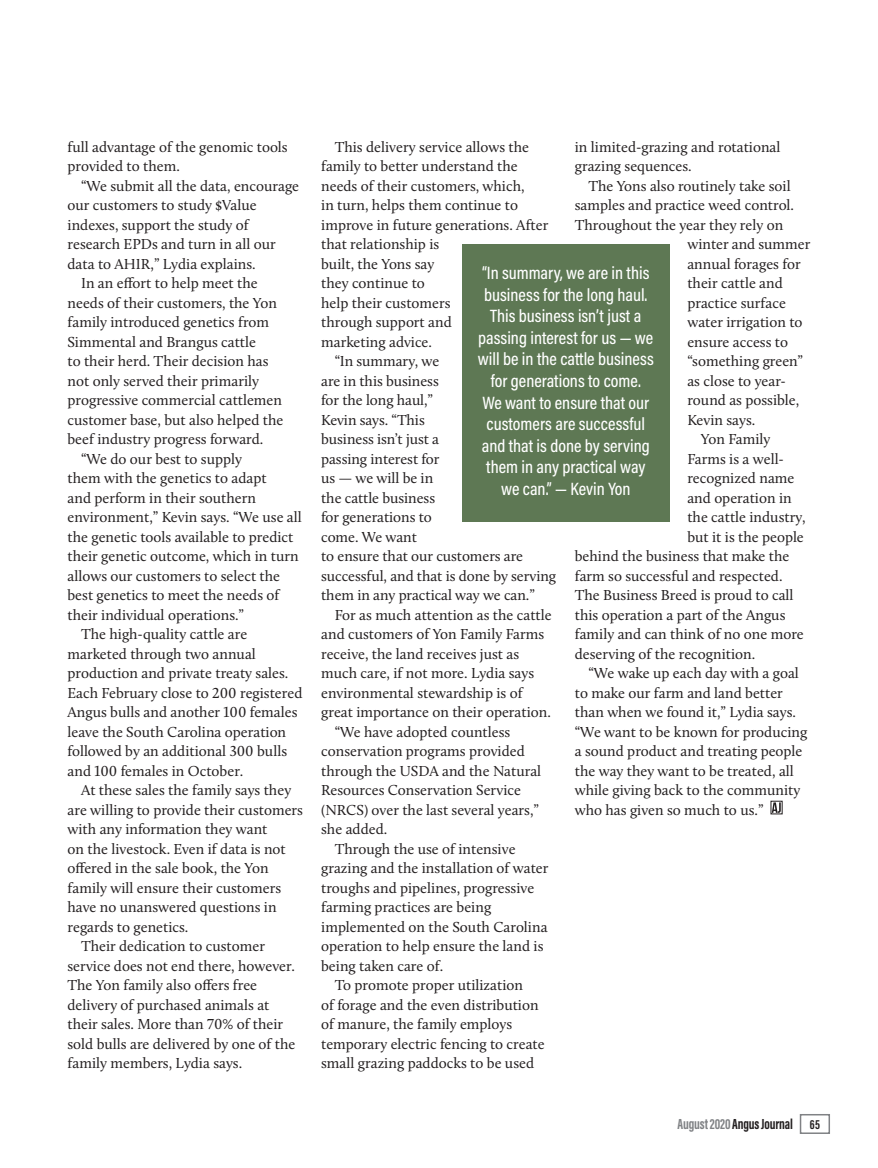
<style>
.page{position:relative;width:878px;height:1168px;background:#fff}
.page>*{position:absolute;margin:0;border:0;box-sizing:border-box;transform-origin:0 0}
.pull_quote_white{font:500 18px/21.6px "Acumin Pro Cond";color:#fff;text-align:center}
.Body_Text{font:15px/19.5px "Calluna";color:#231f20}
.t1{font:700 15px "Acumin Pro Extra Cond";letter-spacing:-.01em;color:#231f20}
.s1{color:#808285}
.s2{font-size:13.5px}
</style>
<div class="page">
<div style="left:770px;top:801px;width:12px;height:13px;border:1px solid #231f20"></div>
<svg style="left:771px;top:802px;width:9px;height:11px"></svg>
<div style="left:462px;top:245px;width:207px;height:277px;background:#5e7854"></div>
<div style="left:799px;top:1114px;width:31px;height:20px;border:2px solid #808285"></div>
<p class="Body_Text" style="left:68px;top:137px;width:222px">full advantage of the genomic tools provided to them.</p>
<p class="Body_Text" style="left:68px;top:176px;width:233px;text-indent:14px">“We submit all the data, encourage our customers to study $Value indexes, support the study of research EPDs and turn in all our data to AHIR,” Lydia explains.</p>
<p class="Body_Text" style="left:68px;top:273px;width:217px;text-indent:14px">In an effort to help meet the needs of their customers, the Yon family introduced genetics from<br>Simmental and Brangus cattle<br>to their herd. Their decision has not only served their primarily progressive commercial cattlemen customer base, but also helped the beef industry progress forward.</p>
<p class="Body_Text" style="left:68px;top:449px;width:236px;text-indent:14px">“We do our best to supply<br>them with the genetics to adapt<br>and perform in their southern environment,” Kevin says. “We use all the genetic tools available to predict their genetic outcome, which in turn allows our customers to select the best genetics to meet the needs of their individual operations.”</p>
<p class="Body_Text" style="left:68px;top:624px;width:236px;text-indent:14px">The high-quality cattle are marketed through two annual production and private treaty sales.<br>Each February close to 200 registered Angus bulls and another 100 females leave the South Carolina operation followed by an additional 300 bulls and 100 females in October.</p>
<p class="Body_Text" style="left:68px;top:780px;width:237px;text-indent:14px">At these sales the family says they are willing to provide their customers with any information they want<br>on the livestock. Even if data is not offered in the sale book, the Yon family will ensure their customers have no unanswered questions in regards to genetics.</p>
<p class="Body_Text" style="left:68px;top:936px;width:229px;text-indent:14px">Their dedication to customer service does not end there, however.<br>The Yon family also offers free delivery of purchased animals at their sales. More than 70% of their sold bulls are delivered by one of the family members, Lydia says.</p>
<p class="Body_Text" style="left:321px;top:137px;width:229px;text-indent:14px">This delivery service allows the family to better understand the needs of their customers, which,<br>in turn, helps them continue to improve in future generations. After that relationship is<br>built, the Yons say<br>they continue to<br>help their customers<br>through support and<br>marketing advice.</p>
<p class="Body_Text" style="left:321px;top:351px;width:236px;text-indent:14px">“In summary, we<br>are in this business<br>for the long haul,”<br>Kevin says. “This<br>business isn’t just a<br>passing interest for<br>us — we will be in<br>the cattle business<br>for generations to<br>come. We want<br>to ensure that our customers are successful, and that is done by serving them in any practical way we can.”</p>
<p class="Body_Text" style="left:321px;top:605px;width:232px;text-indent:14px">For as much attention as the cattle and customers of Yon Family Farms receive, the land receives just as much care, if not more. Lydia says environmental stewardship is of great importance on their operation.</p>
<p class="Body_Text" style="left:321px;top:722px;width:221px;text-indent:14px">“We have adopted countless conservation programs provided through the USDA and the Natural<br>Resources Conservation Service (NRCS) over the last several years,” she added.</p>
<p class="Body_Text" style="left:321px;top:839px;width:229px;text-indent:14px">Through the use of intensive grazing and the installation of water troughs and pipelines, progressive farming practices are being implemented on the South Carolina operation to help ensure the land is being taken care of.</p>
<p class="Body_Text" style="left:321px;top:975px;width:225px;text-indent:14px">To promote proper utilization<br>of forage and the even distribution of manure, the family employs temporary electric fencing to create small grazing paddocks to be used</p>
<p class="Body_Text" style="left:574px;top:137px;width:207px">in limited-grazing and rotational grazing sequences.</p>
<p class="Body_Text" style="left:588px;top:176px;width:204px">The Yons also routinely take soil</p>
<p class="Body_Text" style="left:574px;top:195px;width:221px">samples and practice weed control.</p>
<p class="Body_Text" style="left:574px;top:215px;width:210px">Throughout the year they rely on</p>
<p class="Body_Text" style="left:687px;top:234px;width:124px">winter and summer</p>
<p class="Body_Text" style="left:687px;top:254px;width:115px">annual forages for</p>
<p class="Body_Text" style="left:687px;top:273px;width:97px">their cattle and</p>
<p class="Body_Text" style="left:687px;top:293px;width:100px">practice surface</p>
<p class="Body_Text" style="left:687px;top:312px;width:117px">water irrigation to</p>
<p class="Body_Text" style="left:687px;top:332px;width:102px">ensure access to</p>
<p class="Body_Text" style="left:687px;top:351px;width:117px">“something green”</p>
<p class="Body_Text" style="left:687px;top:371px;width:100px">as close to year-</p>
<p class="Body_Text" style="left:687px;top:390px;width:113px">round as possible,</p>
<p class="Body_Text" style="left:687px;top:410px;width:69px">Kevin says.</p>
<p class="Body_Text" style="left:700px;top:429px;width:71px">Yon Family</p>
<p class="Body_Text" style="left:687px;top:449px;width:98px">Farms is a well-</p>
<p class="Body_Text" style="left:687px;top:468px;width:109px">recognized name</p>
<p class="Body_Text" style="left:687px;top:488px;width:106px">and operation in</p>
<p class="Body_Text" style="left:687px;top:507px;width:120px">the cattle industry,</p>
<p class="Body_Text" style="left:687px;top:527px;width:118px">but it is the people</p>
<p class="Body_Text" style="left:574px;top:546px;width:216px">behind the business that make the</p>
<p class="Body_Text" style="left:574px;top:566px;width:209px">farm so successful and respected.</p>
<p class="Body_Text" style="left:574px;top:585px;width:220px">The Business Breed is proud to call</p>
<p class="Body_Text" style="left:574px;top:605px;width:212px">this operation a part of the Angus</p>
<p class="Body_Text" style="left:574px;top:624px;width:230px">family and can think of no one more</p>
<p class="Body_Text" style="left:574px;top:644px;width:182px">deserving of the recognition.</p>
<p class="Body_Text" style="left:574px;top:663px;width:234px;text-indent:14px">“We wake up each day with a goal to make our farm and land better than when we found it,” Lydia says. “We want to be known for producing a sound product and treating people the way they want to be treated, all while giving back to the community who has given so much to us.”</p>
<p class="pull_quote_white" style="left:478px;top:262px;width:177px">“In summary, we are in this business for the long haul.<br>This business isn’t just a passing interest for us — we will be in the cattle business for generations to come.<br>We want to ensure that our customers are successful and that is done by serving them in any practical way we can.” — Kevin Yon</p>
<p class="t1" style="left:677px;top:1115px;width:144px"><span class="s1">August 2020</span> Angus Journal <span class="s2">65</span></p>
</div>
